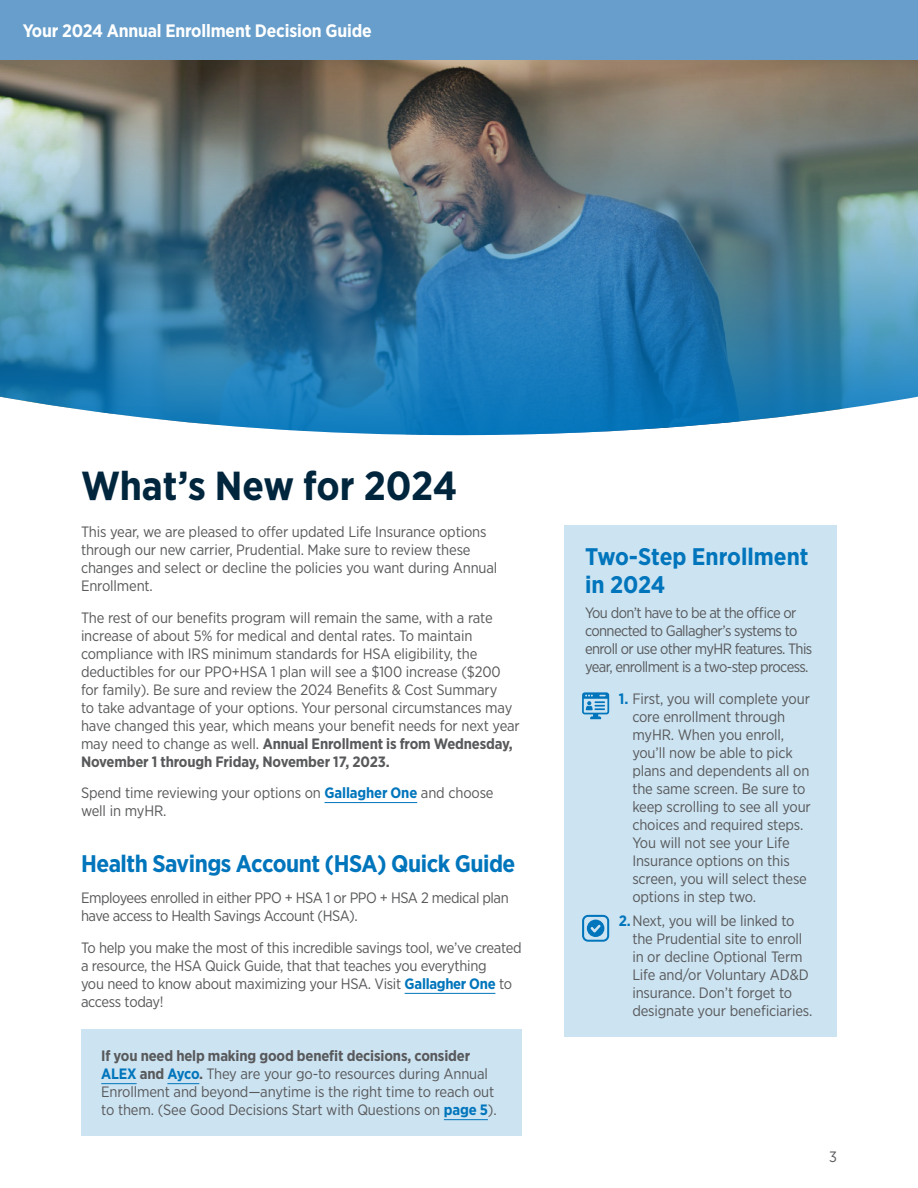
<style>
.page{position:relative;width:918px;height:1188px;background:#fff}
.page>*{position:absolute;margin:0;border:0;box-sizing:border-box;transform-origin:0 0}
.t1{font:700 40.5px "Gotham Narrow";letter-spacing:-.005em;color:#00263e}
.t2{font:700 24px "Gotham Narrow";letter-spacing:-.02em;color:#0075bc}
.t3{font:700 24px/28.8px "Gotham Narrow";color:#0075bc}
.t4{font:700 18px "Gotham Narrow";letter-spacing:-.01em;color:#fff}
.t5{font:15px/18px "Gotham Narrow";letter-spacing:-.01em;color:#58595b}
.t6{font:15px/18px "Gotham Narrow";letter-spacing:-.04em;color:#58595b}
.t7{font:15px/18px "Gotham Narrow";letter-spacing:-.03em;color:#58595b}
.s1{font-weight:700}
.s2{font-weight:700;color:#0075bc}
</style>
<div class="page">
<hr style="left:325px;top:802px;width:92px;height:1px;background:#0075bc">
<hr style="left:405px;top:993px;width:90px;height:1px;background:#0075bc">
<div style="left:81px;top:1029px;width:441px;height:106px;background:#cce3f1"></div>
<hr style="left:101px;top:1083px;width:36px;height:1px;background:#0075bc">
<hr style="left:167px;top:1083px;width:32px;height:1px;background:#0075bc">
<hr style="left:444px;top:1119px;width:44px;height:1px;background:#0075bc">
<img style="left:0;top:60px;width:918px;height:375px">
<div style="left:565px;top:525px;width:272px;height:512px;background:#cce3f1"></div>
<svg style="left:582px;top:692px;width:27px;height:27px"></svg>
<svg style="left:582px;top:915px;width:27px;height:27px"></svg>
<div style="left:0;top:0;width:918px;height:60px;background:#679ecb"></div>
<p class="t4" style="left:23px;top:20px;width:351px">Your 2024 Annual Enrollment Decision Guide</p>
<h1 class="t1" style="left:81px;top:460px;width:378px">What’s New for 2024</h1>
<p class="t5" style="left:81px;top:523px;width:418px">This year, we are pleased to offer updated Life Insurance options through our new carrier, Prudential. Make sure to review these changes and select or decline the policies you want during Annual Enrollment.</p>
<p class="t5" style="left:81px;top:608px;width:440px">The rest of our benefits program will remain the same, with a rate increase of about 5% for medical and dental rates. To maintain compliance with IRS minimum standards for HSA eligibility, the deductibles for our PPO+HSA 1 plan will see a $100 increase ($200 for family). Be sure and review the 2024 Benefits &amp; Cost Summary<br>to take advantage of your options. Your personal circumstances may have changed this year, which means your benefit needs for next year may need to change as well. <span class="s1">Annual Enrollment is from Wednesday, November 1 through Friday, November 17, 2023.</span></p>
<p class="t5" style="left:81px;top:784px;width:414px">Spend time reviewing your options on <span class="s2">Gallagher One</span> and choose well in myHR.</p>
<h2 class="t2" style="left:81px;top:848px;width:436px">Health Savings Account (HSA) Quick Guide</h2>
<p class="t7" style="left:81px;top:889px;width:429px">Employees enrolled in either PPO + HSA 1 or PPO + HSA 2 medical plan have access to Health Savings Account (HSA).</p>
<p class="t5" style="left:81px;top:938px;width:442px">To help you make the most of this incredible savings tool, we’ve created a resource, the HSA Quick Guide, that that teaches you everything<br>you need to know about maximizing your HSA. Visit <span class="s2">Gallagher One</span> to access today!</p>
<p class="t5" style="left:101px;top:1047px;width:397px"><span class="s1">If you need help making good benefit decisions, consider </span><span class="s2">ALEX</span> <span class="s1">and</span> <span class="s2">Ayco</span><span class="s1">.</span> They are your go-to resources during Annual Enrollment and beyond—anytime is the right time to reach out to them. (See Good Decisions Start with Questions on <span class="s2">page 5</span>).</p>
<h2 class="t3" style="left:585px;top:541px;width:225px">Two-Step Enrollment in 2024</h2>
<p class="t6" style="left:585px;top:604px;width:229px">You don’t have to be at the office or connected to Gallagher’s systems to enroll or use other myHR features. This year, enrollment is a two-step process.</p>
<p class="t5" style="left:632px;top:689px;width:180px;text-indent:-14px"><span class="s2">1.</span> First, you will complete your core enrollment through myHR. When you enroll, you’ll now be able to pick plans and dependents all on the same screen. Be sure to keep scrolling to see all your choices and required steps.<br>You will not see your Life<br>Insurance options on this screen, you will select these options in step two.</p>
<p class="t5" style="left:632px;top:912px;width:182px;text-indent:-14px"><span class="s2">2.</span>Next, you will be linked to the Prudential site to enroll in or decline Optional Term<br>Life and/or Voluntary AD&amp;D insurance. Don’t forget to designate your beneficiaries.</p>
<p class="t5" style="left:829px;top:1148px;width:9px">3</p>
</div>
